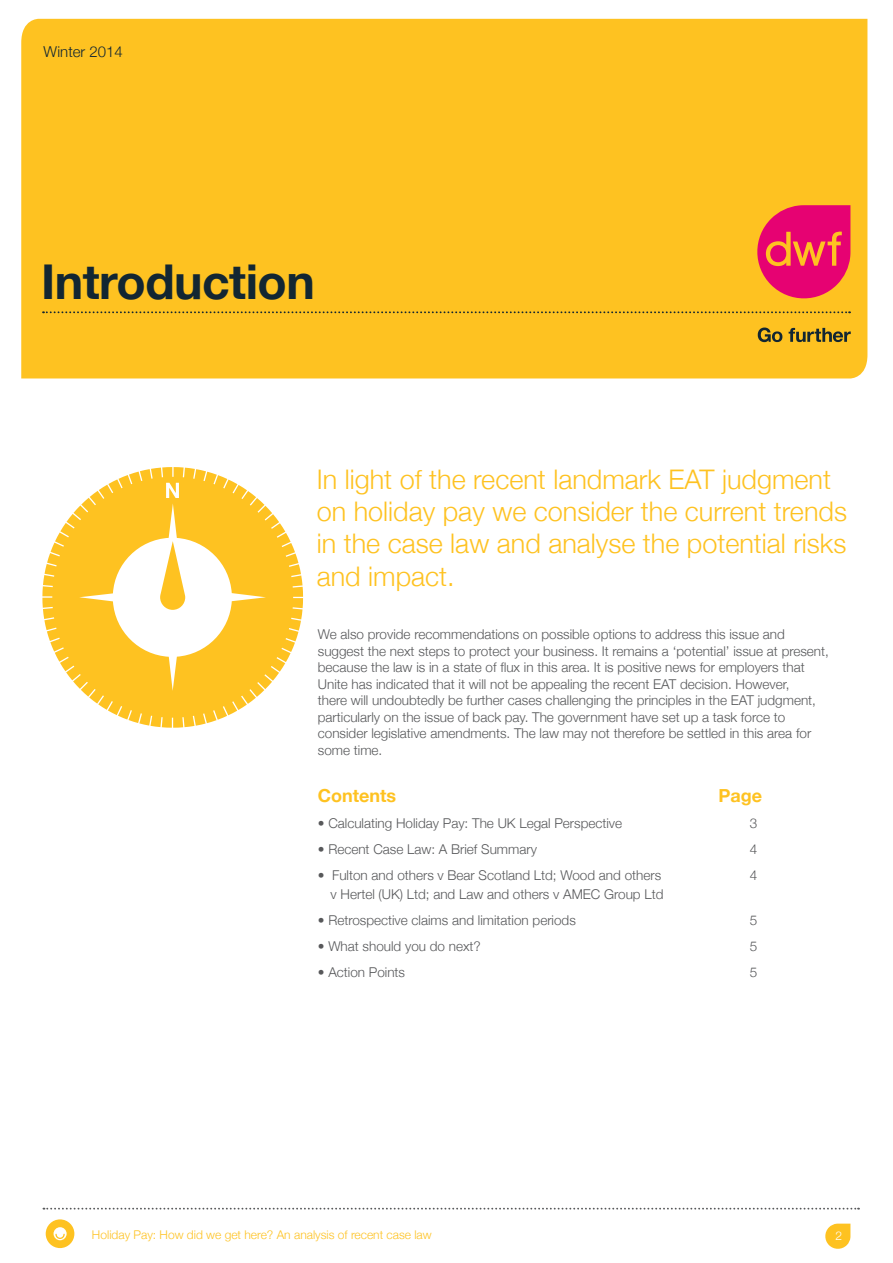
<style>
.page{position:relative;width:893px;height:1263px;background:#fff}
.page>*{position:absolute;margin:0;border:0;box-sizing:border-box;transform-origin:0 0}
.t1{font:700 48px "Helvetica Neue";letter-spacing:-.01em;color:#122632}
.t2{font:300 27px/32.4px "Helvetica Neue";color:#fec221}
.t3{font:700 18px "Helvetica Neue";color:#fec221}
.t4{font:300 15px "Helvetica Neue";color:#122632}
.t5{font:300 13.5px/16.5px "Helvetica Neue";color:#57585a}
.t6{font:300 12px "Helvetica Neue";color:#fec221}
.t7{font:300 12px "Helvetica Neue";color:#fff}
</style>
<div class="page">
<div style="left:21px;top:19px;width:846px;height:359px;background:#fec221"></div>
<svg style="left:43px;top:311px;width:807px;height:2px;background:#b49125"></svg>
<svg style="left:758px;top:328px;width:93px;height:14px"></svg>
<svg style="left:753px;top:205px;width:97px;height:98px;background:#ed4157"></svg>
<svg style="left:43px;top:1208px;width:816px;height:1px"></svg>
<svg style="left:825px;top:1223px;width:25px;height:26px"></svg>
<svg style="left:46px;top:1219px;width:28px;height:29px"></svg>
<svg style="left:42px;top:467px;width:261px;height:261px;fill:#fec221"></svg>
<p class="t4" style="left:44px;top:43px;width:81px">Winter 2014</p>
<p class="t1" style="left:41px;top:252px;width:275px">Introduction</p>
<p class="t2" style="left:317px;top:462px;width:532px">In light of the recent landmark EAT judgment on holiday pay we consider the current trends in the case law and analyse the potential risks and impact.</p>
<p class="t5" style="left:318px;top:626px;width:513px">We also provide recommendations on possible options to address this issue and suggest the next steps to protect your business. It remains a ‘potential’ issue at present, because the law is in a state of flux in this area. It is positive news for employers that Unite has indicated that it will not be appealing the recent EAT decision. However,<br>there will undoubtedly be further cases challenging the principles in the EAT judgment, particularly on the issue of back pay. The government have set up a task force to consider legislative amendments. The law may not therefore be settled in this area for some time.</p>
<p class="t3" style="left:318px;top:784px;width:80px">Contents</p>
<p class="t5" style="left:318px;top:815px;width:306px">• Calculating Holiday Pay: The UK Legal Perspective</p>
<p class="t5" style="left:750px;top:815px;width:9px">3</p>
<p class="t5" style="left:318px;top:840px;width:221px">• Recent Case Law: A Brief Summary</p>
<p class="t5" style="left:750px;top:840px;width:9px">4</p>
<p class="t5" style="left:318px;top:866px;width:345px">• Fulton and others v Bear Scotland Ltd; Wood and others</p>
<p class="t5" style="left:750px;top:866px;width:9px">4</p>
<p class="t5" style="left:331px;top:886px;width:334px">v Hertel (UK) Ltd; and Law and others v AMEC Group Ltd</p>
<p class="t5" style="left:318px;top:912px;width:260px">• Retrospective claims and limitation periods</p>
<p class="t5" style="left:750px;top:912px;width:9px">5</p>
<p class="t5" style="left:318px;top:938px;width:165px">• What should you do next?</p>
<p class="t5" style="left:750px;top:938px;width:9px">5</p>
<p class="t5" style="left:318px;top:963px;width:89px">• Action Points</p>
<p class="t5" style="left:750px;top:963px;width:9px">5</p>
<p class="t3" style="left:719px;top:784px;width:45px">Page</p>
<p class="t6" style="left:92px;top:1228px;width:341px">Holiday Pay: How did we get here? An analysis of recent case law</p>
<p class="t7" style="left:835px;top:1228px;width:8px">2</p>
</div>
